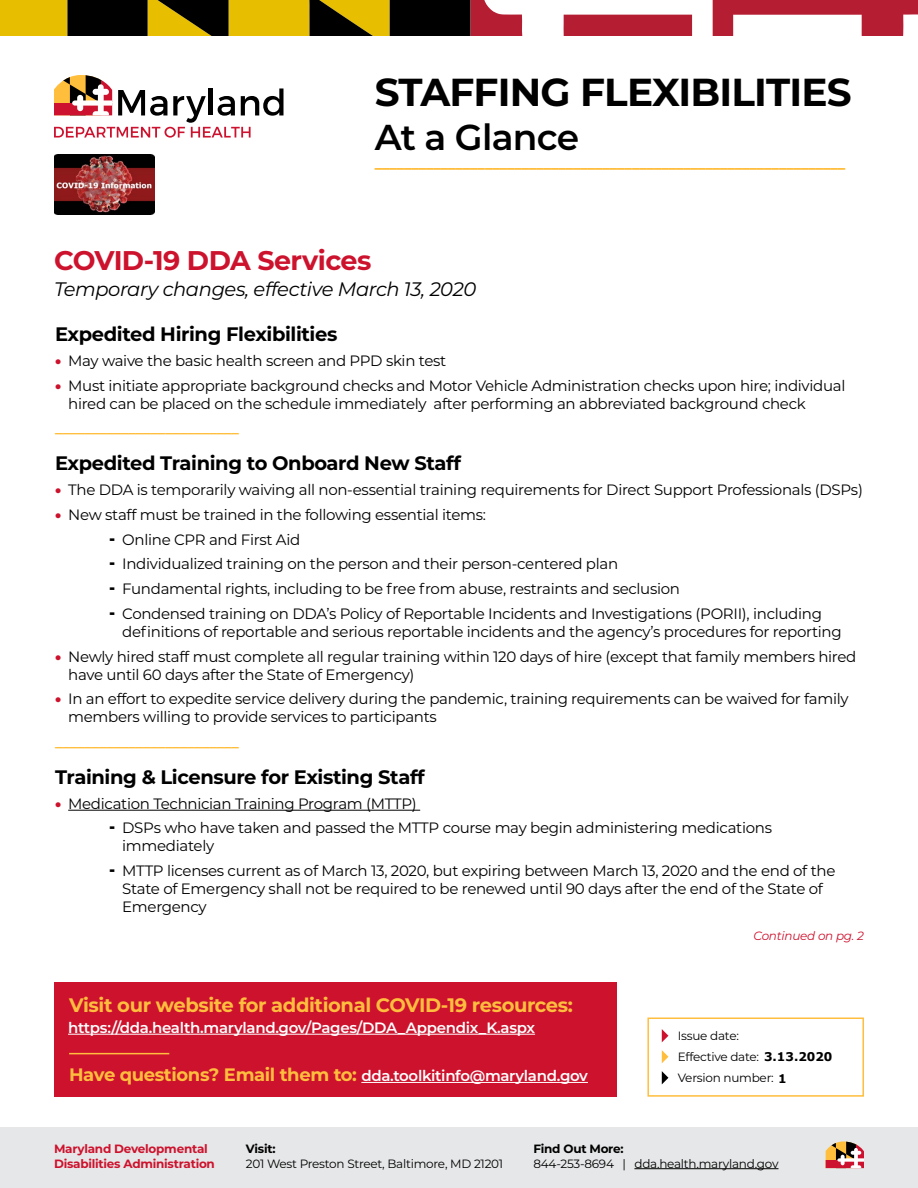
<style>
.page{position:relative;width:918px;height:1188px;background:#fff}
.page>*{position:absolute;margin:0;border:0;box-sizing:border-box;transform-origin:0 0}
.t1{font:700 39px "Montserrat";letter-spacing:-.02em;color:#000}
.t2{font:600 36px "Montserrat";letter-spacing:-.02em;color:#000}
.t3{font:700 27px "Montserrat";letter-spacing:-.02em;color:#cd122d}
.t4{font:700 19.5px "Montserrat";letter-spacing:-.02em;color:#000}
.t5{font:700 19.5px "Montserrat";letter-spacing:-.02em;color:#ffbe3d}
.t6{font:italic 19.5px "Montserrat";letter-spacing:-.02em;color:#000}
.t7{font:15px/18px "Montserrat";letter-spacing:-.02em;color:#000}
.t8{font:600 15px "Montserrat";letter-spacing:-.02em;color:#fff}
.t9{font:900 15px "Montserrat";color:#ffbe3d}
.t10{font:700 15px "Montserrat";color:#ffbe3d}
.t11{font:12px/21.1px "Montserrat";letter-spacing:-.02em;color:#000}
.t12{font:700 12px/14.4px "Montserrat";letter-spacing:-.02em;color:#cd122d}
.t13{font:700 12px "Montserrat";letter-spacing:-.02em;color:#000}
.t14{font:italic 12px "Montserrat";letter-spacing:-.02em;color:#cd122d}
.s1{font-weight:900;color:#cd122d}
.s2{font-weight:900}
.s3{font-weight:700;font-size:18px;color:#ffbe3d}
.s4{font-family:"Verdana";font-weight:700}
</style>
<div class="page">
<div style="left:0;top:1127px;width:918px;height:61px;background:#e6e7e8"></div>
<hr style="left:634px;top:1168px;width:145px;height:1px;background:#000">
<svg style="left:0;top:0;width:918px;height:36px"></svg>
<svg style="left:826px;top:1141px;width:38px;height:27px"></svg>
<hr style="left:68px;top:810px;width:352px;height:1px;background:#000">
<img style="left:54px;top:154px;width:100px;height:60px">
<svg style="left:54px;top:75px;width:230px;height:63px"></svg>
<div style="left:54px;top:982px;width:563px;height:115px;background:#cd122d"></div>
<hr style="left:361px;top:1082px;width:227px;height:1px;background:#fff">
<hr style="left:68px;top:1034px;width:467px;height:1px;background:#fff">
<hr style="left:69px;top:1053px;width:100px;height:1px;background:#ffbe3d">
<div style="left:647px;top:1018px;width:217px;height:79px;border:2px solid #ffbe3d"></div>
<svg style="left:662px;top:1029px;width:6px;height:13px"></svg>
<svg style="left:662px;top:1050px;width:6px;height:13px"></svg>
<svg style="left:662px;top:1071px;width:6px;height:13px"></svg>
<h1 class="t1" style="left:375px;top:64px;width:479px">STAFFING FLEXIBILITIES</h1>
<h2 class="t2" style="left:375px;top:111px;width:206px">At a Glance</h2>
<p class="t9" style="left:375px;top:151px;width:472px">________________________________________________________________</p>
<h3 class="t3" style="left:54px;top:241px;width:319px">COVID-19 DDA Services</h3>
<h3 class="t6" style="left:54px;top:275px;width:424px">Temporary changes, effective March 13, 2020</h3>
<h3 class="t4" style="left:55px;top:320px;width:284px">Expedited Hiring Flexibilities</h3>
<p class="t7" style="left:55px;top:351px;width:393px"><span class="s1">•</span> May waive the basic health screen and PPD skin test</p>
<p class="t7" style="left:68px;top:376px;width:779px;text-indent:-13px"><span class="s1">•</span> Must initiate appropriate background checks and Motor Vehicle Administration checks upon hire; individual hired can be placed on the schedule immediately after performing an abbreviated background check</p>
<p class="t10" style="left:55px;top:417px;width:185px">_________________________</p>
<h3 class="t4" style="left:55px;top:449px;width:407px">Expedited Training to Onboard New Staff</h3>
<p class="t7" style="left:55px;top:480px;width:809px"><span class="s1">•</span> The DDA is temporarily waiving all non-essential training requirements for Direct Support Professionals (DSPs)</p>
<p class="t7" style="left:55px;top:505px;width:432px"><span class="s1">•</span> New staff must be trained in the following essential items:</p>
<p class="t7" style="left:109px;top:530px;width:193px"><span class="s2">-</span> Online CPR and First Aid</p>
<p class="t7" style="left:109px;top:554px;width:511px"><span class="s2">-</span> Individualized training on the person and their person-centered plan</p>
<p class="t7" style="left:109px;top:579px;width:573px"><span class="s2">-</span> Fundamental rights, including to be free from abuse, restraints and seclusion</p>
<p class="t7" style="left:122px;top:604px;width:721px;text-indent:-13px"><span class="s2">-</span> Condensed training on DDA’s Policy of Reportable Incidents and Investigations (PORII), including definitions of reportable and serious reportable incidents and the agency’s procedures for reporting</p>
<p class="t7" style="left:68px;top:647px;width:790px;text-indent:-13px"><span class="s1">•</span> Newly hired staff must complete all regular training within 120 days of hire (except that family members hired have until 60 days after the State of Emergency)</p>
<p class="t7" style="left:68px;top:689px;width:782px;text-indent:-13px"><span class="s1">•</span> In an effort to expedite service delivery during the pandemic, training requirements can be waived for family members willing to provide services to participants</p>
<p class="t10" style="left:55px;top:731px;width:185px">_________________________</p>
<h3 class="t4" style="left:55px;top:763px;width:371px">Training &amp; Licensure for Existing Staff</h3>
<p class="t7" style="left:55px;top:794px;width:363px"><span class="s1">•</span> Medication Technician Training Program (MTTP)</p>
<p class="t7" style="left:122px;top:819px;width:651px;text-indent:-13px"><span class="s2">-</span> DSPs who have taken and passed the MTTP course may begin administering medications immediately</p>
<p class="t7" style="left:122px;top:861px;width:715px;text-indent:-13px"><span class="s2">-</span> MTTP licenses current as of March 13, 2020, but expiring between March 13, 2020 and the end of the<br>State of Emergency shall not be required to be renewed until 90 days after the end of the State of<br>Emergency</p>
<h3 class="t5" style="left:69px;top:991px;width:505px">Visit our website for additional COVID-19 resources:</h3>
<p class="t8" style="left:68px;top:1017px;width:469px">https://dda.health.maryland.gov/Pages/DDA_Appendix_K.aspx</p>
<p class="t8" style="left:69px;top:1065px;width:520px"><span class="s3">Have questions? Email them to:</span> dda.toolkitinfo@maryland.gov</p>
<p class="t14" style="left:754px;top:927px;width:112px">Continued on pg. 2</p>
<p class="t11" style="left:678px;top:1025px;width:156px">Issue date:<br>Effective date: <span class="s4">3.13.2020<br></span>Version number: <span class="s4">1</span></p>
<p class="t12" style="left:54px;top:1141px;width:162px">Maryland Developmental<br>Disabilities Administration</p>
<p class="t13" style="left:533px;top:1140px;width:92px">Find Out More:</p>
<p class="t13" style="left:246px;top:1140px;width:31px">Visit:</p>
<p class="t11" style="left:246px;top:1152px;width:259px">201 West Preston Street, Baltimore, MD 21201</p>
<p class="t11" style="left:533px;top:1152px;width:247px">844-253-8694 | dda.health.maryland.gov</p>
</div>
